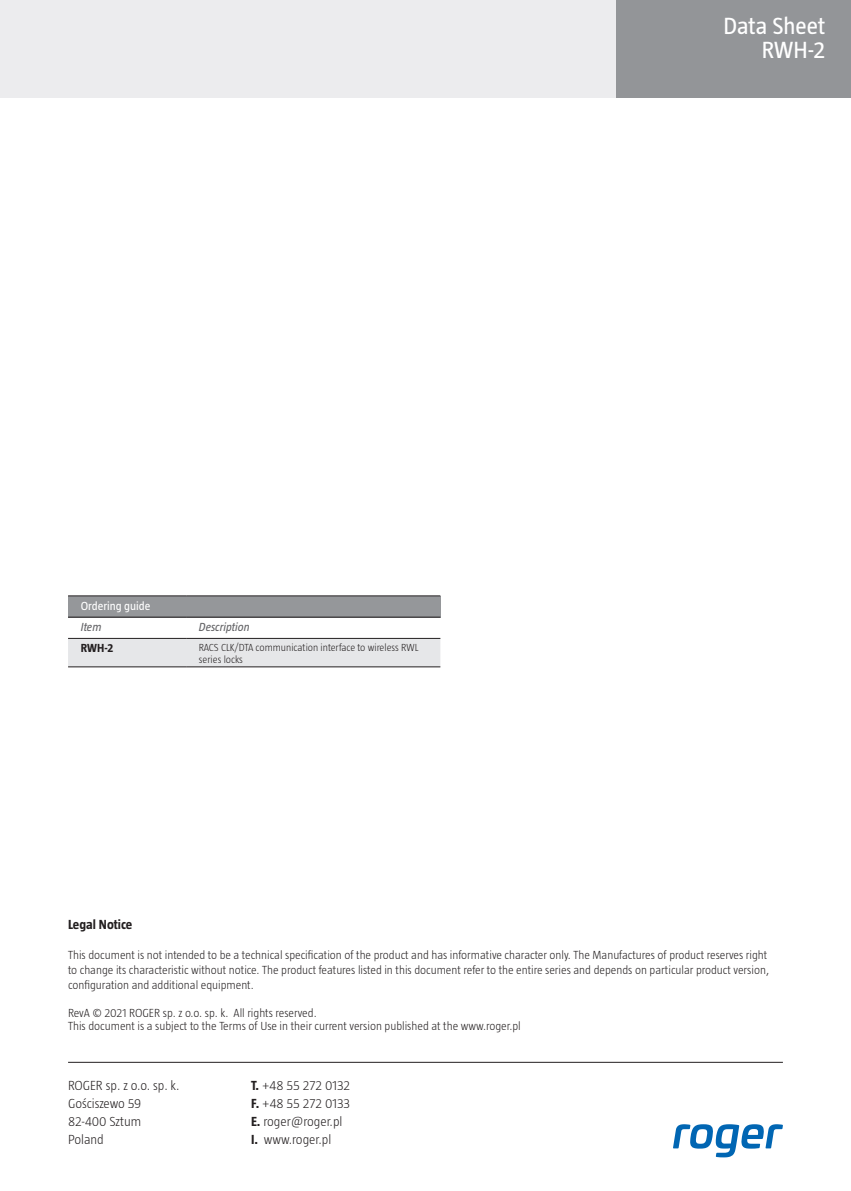
<style>
.page{position:relative;width:851px;height:1191px;background:#fff}
.page>*{position:absolute;margin:0;border:0;box-sizing:border-box;transform-origin:0 0}
.t1{font:300 24px/24px "Taz";color:#fff;text-align:right}
.t2{font:24px/24px "Taz";color:#fff;text-align:right}
.t3{font:300 13.5px/18px "Taz";color:#231f20}
.t4{font:700 13.5px "Taz";color:#231f20}
.t5{font:300 12px/15px "Taz";color:#231f20}
.t6{font:italic 12px "Taz";color:#636366}
.t7{font:12px "Taz";color:#fff}
.t8{font:700 12px "Taz";color:#231f20}
.t9{font:300 10.5px/11.6px "Taz";color:#231f20}
.s1{font-weight:700}
</style>
<div class="page">
<div style="left:612px;top:0;width:238px;height:98px;background:#939598"></div>
<div style="left:0;top:0;width:615px;height:97px;background:#ececee"></div>
<svg style="left:673px;top:1124px;width:109px;height:33px"></svg>
<div style="left:68px;top:596px;width:372px;height:21px;background:#95979a"></div>
<div style="left:68px;top:639px;width:372px;height:27px;background:#e6e7e9"></div>
<hr style="left:68px;top:595px;width:118px;height:1px;background:#231f20">
<hr style="left:186px;top:595px;width:254px;height:1px;background:#231f20">
<hr style="left:68px;top:617px;width:118px;height:1px;background:#231f20">
<hr style="left:186px;top:617px;width:254px;height:1px;background:#231f20">
<hr style="left:68px;top:666px;width:118px;height:1px;background:#231f20">
<hr style="left:68px;top:638px;width:118px;height:1px;background:#231f20">
<hr style="left:186px;top:638px;width:254px;height:1px;background:#231f20">
<hr style="left:186px;top:666px;width:254px;height:1px;background:#231f20">
<hr style="left:68px;top:1062px;width:714px;height:1px;background:#231f20">
<p class="t7" style="left:81px;top:599px;width:71px">Ordering guide</p>
<p class="t6" style="left:81px;top:620px;width:22px">Item</p>
<p class="t6" style="left:199px;top:620px;width:52px">Description</p>
<p class="t8" style="left:81px;top:641px;width:34px">RWH-2</p>
<p class="t9" style="left:199px;top:641px;width:221px">RACS CLK/DTA communication interface to wireless RWL series locks</p>
<h1 class="t2" style="left:723px;top:14px;width:103px">Data Sheet<br>RWH-2</h1>
<h1 class="t1" style="left:686px;top:20px;width:136px">Kontrolery serii<br>PRxx1</h1>
<p class="t4" style="left:68px;top:916px;width:66px">Legal Notice</p>
<p class="t5" style="left:68px;top:946px;width:702px">This document is not intended to be a technical specification of the product and has informative character only. The Manufactures of product reserves right to change its characteristic without notice. The product features listed in this document refer to the entire series and depends on particular product version, configuration and additional equipment.</p>
<p class="t5" style="left:68px;top:1006px;width:454px;line-height:13.2px">RevA © 2021 ROGER sp. z o.o. sp. k. All rights reserved.<br>This document is a subject to the Terms of Use in their current version published at the www.roger.pl</p>
<p class="t3" style="left:68px;top:1076px;width:113px">ROGER sp. z o.o. sp. k.<br>Gościszewo 59<br>82-400 Sztum<br>Poland</p>
<p class="t3" style="left:251px;top:1076px;width:101px"><span class="s1">T.</span> +48 55 272 0132<br><span class="s1">F.</span> +48 55 272 0133<br><span class="s1">E.</span> roger@roger.pl<br><span class="s1">I.</span> www.roger.pl</p>
</div>
